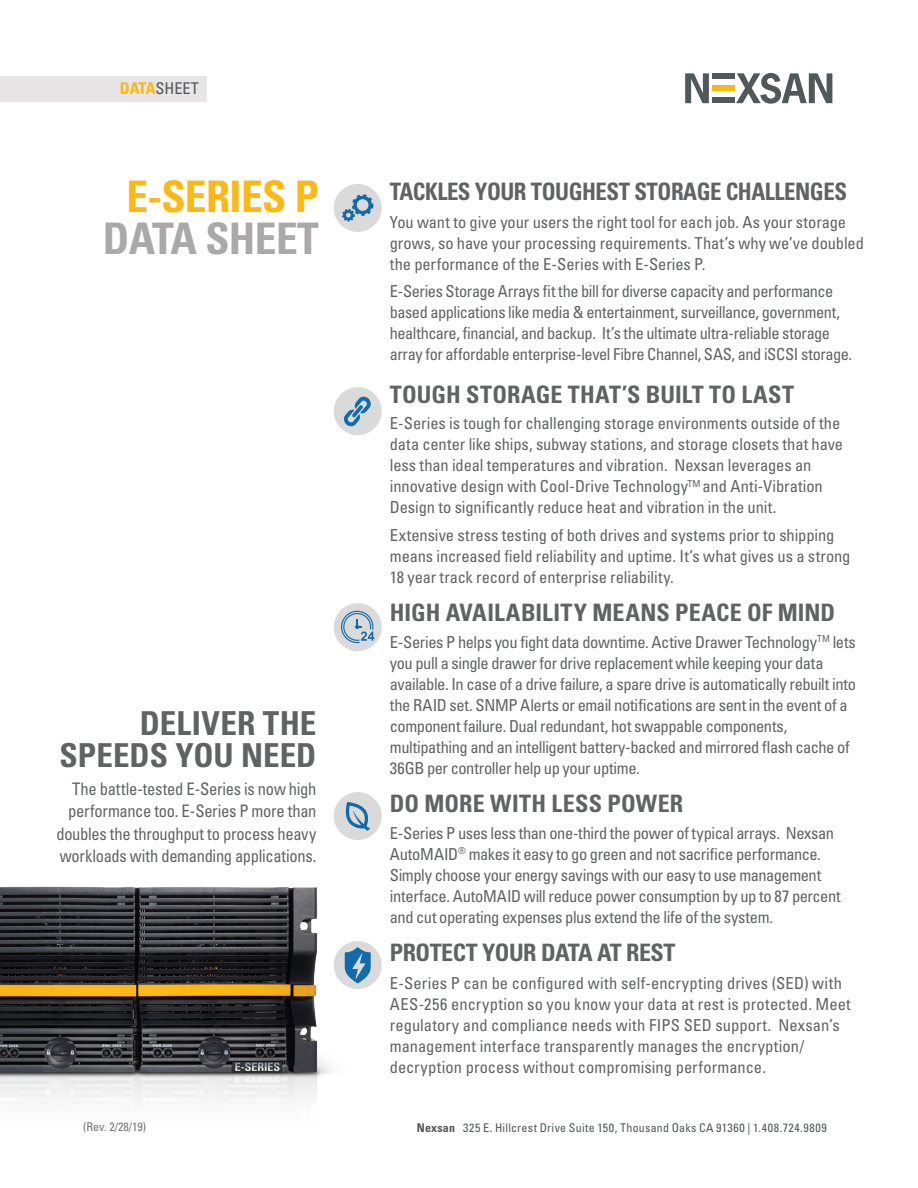
<style>
.page{position:relative;width:918px;height:1188px;background:#fff}
.page>*{position:absolute;margin:0;border:0;box-sizing:border-box;transform-origin:0 0}
.Headline_gray{font:700 condensed 43.5px/42px "Univers LT Std";letter-spacing:-.015em;color:#fcb814;text-align:center}
.Headline_Gray{font:700 condensed 33px/31.5px "Univers LT Std";letter-spacing:.005em;color:#606264;text-align:right}
.Headline_Gray-2{font:700 condensed 24px "Univers LT Std";letter-spacing:.005em;color:#606264}
.Chart_text_cntr{font:700 condensed 24px "Univers LT Std";letter-spacing:-.02em;color:#606264;scale:.95 1}
.Chart_text_cntr-2{font:700 condensed 24px "Univers LT Std";letter-spacing:-.02em;color:#606264}
.Chart_text_cntr-3{font:condensed 17.25px/22.5px "Univers LT Std";letter-spacing:-.02em;color:#606264;text-align:right;scale:.96 1}
.Chart_text_cntr-4{font:condensed 16.5px/21px "Univers LT Std";letter-spacing:-.01em;color:#606264}
.t1{font:condensed 16.2px "Univers LT Std";color:#52575a}
.t2{font:condensed 12px "Univers LT Std";letter-spacing:.025em;color:#52575a}
.Body{font:condensed 12px "Univers LT Std";color:#747476}
.s1{font-weight:700;color:#fcb814}
.s2{color:#aaa8a9}
.s3{font-weight:700}
</style>
<div class="page">
<svg style="left:685px;top:73px;width:24px;height:30px"></svg>
<svg style="left:736px;top:73px;width:96px;height:31px"></svg>
<div style="left:712px;top:73px;width:23px;height:6px;background:#52575a"></div>
<div style="left:712px;top:85px;width:23px;height:6px;background:#fcb814"></div>
<div style="left:712px;top:97px;width:23px;height:6px;background:#52575a"></div>
<div style="left:0;top:76px;width:206px;height:26px;background:#e7e5e5"></div>
<img style="left:0;top:886px;width:367px;height:215px">
<div style="left:334px;top:792px;width:48px;height:48px;background:#dadada;border-radius:50%"></div>
<svg style="left:345px;top:802px;width:25px;height:29px"></svg>
<div style="left:334px;top:941px;width:48px;height:48px;background:#dadada;border-radius:50%"></div>
<svg style="left:345px;top:947px;width:26px;height:36px"></svg>
<div style="left:334px;top:603px;width:48px;height:48px;background:#dadada;border-radius:50%"></div>
<svg style="left:341px;top:611px;width:33px;height:32px"></svg>
<div style="left:334px;top:387px;width:48px;height:48px;background:#dadada;border-radius:50%"></div>
<div style="left:334px;top:184px;width:48px;height:48px;background:#dadada;border-radius:50%"></div>
<svg style="left:343px;top:396px;width:28px;height:31px"></svg>
<svg style="left:342px;top:194px;width:31px;height:28px"></svg>
<p class="t1" style="left:120px;top:78px;width:81px"><span class="s1">DATA</span>SHEET</p>
<p class="Headline_gray" style="left:103px;top:175px;width:218px">E-SERIES P<br><span class="s2">DATA SHEET</span></p>
<p class="Chart_text_cntr" style="left:390px;top:177px;width:483px">TACKLES YOUR TOUGHEST STORAGE CHALLENGES</p>
<p class="Chart_text_cntr-4" style="left:390px;top:211px;width:476px">You want to give your users the right tool for each job. As your storage grows, so have your processing requirements. That’s why we’ve doubled the performance of the E-Series with E-Series P.</p>
<p class="Chart_text_cntr-4" style="left:390px;top:281px;width:464px">E-Series Storage Arrays fit the bill for diverse capacity and performance based applications like media &amp; entertainment, surveillance, government, healthcare, financial, and backup. It’s the ultimate ultra-reliable storage array for affordable enterprise-level Fibre Channel, SAS, and iSCSI storage.</p>
<p class="Headline_Gray-2" style="left:390px;top:380px;width:406px">TOUGH STORAGE THAT’S BUILT TO LAST</p>
<p class="Chart_text_cntr-4" style="left:390px;top:413px;width:455px">E-Series is tough for challenging storage environments outside of the data center like ships, subway stations, and storage closets that have less than ideal temperatures and vibration. Nexsan leverages an innovative design with Cool-Drive Technology<sup>TM</sup> and Anti-Vibration Design to significantly reduce heat and vibration in the unit.</p>
<p class="Chart_text_cntr-4" style="left:390px;top:525px;width:462px">Extensive stress testing of both drives and systems prior to shipping means increased field reliability and uptime. It’s what gives us a strong<br>18 year track record of enterprise reliability.</p>
<p class="Headline_Gray-2" style="left:390px;top:598px;width:447px">HIGH AVAILABILITY MEANS PEACE OF MIND</p>
<p class="Chart_text_cntr-4" style="left:390px;top:631px;width:468px">E-Series P helps you fight data downtime. Active Drawer Technology<sup>TM</sup> lets you pull a single drawer for drive replacement while keeping your data available. In case of a drive failure, a spare drive is automatically rebuilt into the RAID set. SNMP Alerts or email notifications are sent in the event of a component failure. Dual redundant, hot swappable components, multipathing and an intelligent battery-backed and mirrored flash cache of 36GB per controller help up your uptime.</p>
<p class="Headline_Gray-2" style="left:390px;top:789px;width:295px">DO MORE WITH LESS POWER</p>
<p class="Chart_text_cntr-4" style="left:390px;top:822px;width:452px">E-Series P uses less than one-third the power of typical arrays. Nexsan AutoMAID<sup>®</sup> makes it easy to go green and not sacrifice performance.<br>Simply choose your energy savings with our easy to use management interface. AutoMAID will reduce power consumption by up to 87 percent and cut operating expenses plus extend the life of the system.</p>
<p class="Chart_text_cntr-2" style="left:390px;top:938px;width:287px">PROTECT YOUR DATA AT REST</p>
<p class="Chart_text_cntr-4" style="left:390px;top:972px;width:463px">E-Series P can be configured with self-encrypting drives (SED) with AES-256 encryption so you know your data at rest is protected. Meet regulatory and compliance needs with FIPS SED support. Nexsan’s management interface transparently manages the encryption/ decryption process without compromising performance.</p>
<p class="Headline_Gray" style="left:60px;top:708px;width:258px">DELIVER THE<br>SPEEDS YOU NEED</p>
<p class="Chart_text_cntr-3" style="left:56px;top:777px;width:272px">The battle-tested E-Series is now high performance too. E-Series P more than doubles the throughput to process heavy workloads with demanding applications.</p>
<p class="Body" style="left:83px;top:1120px;width:64px">(Rev. 2/28/19)</p>
<p class="t2" style="left:417px;top:1120px;width:412px"><span class="s3">Nexsan</span> 325 E. Hillcrest Drive Suite 150, Thousand Oaks CA 91360 | 1.408.724.9809</p>
</div>
